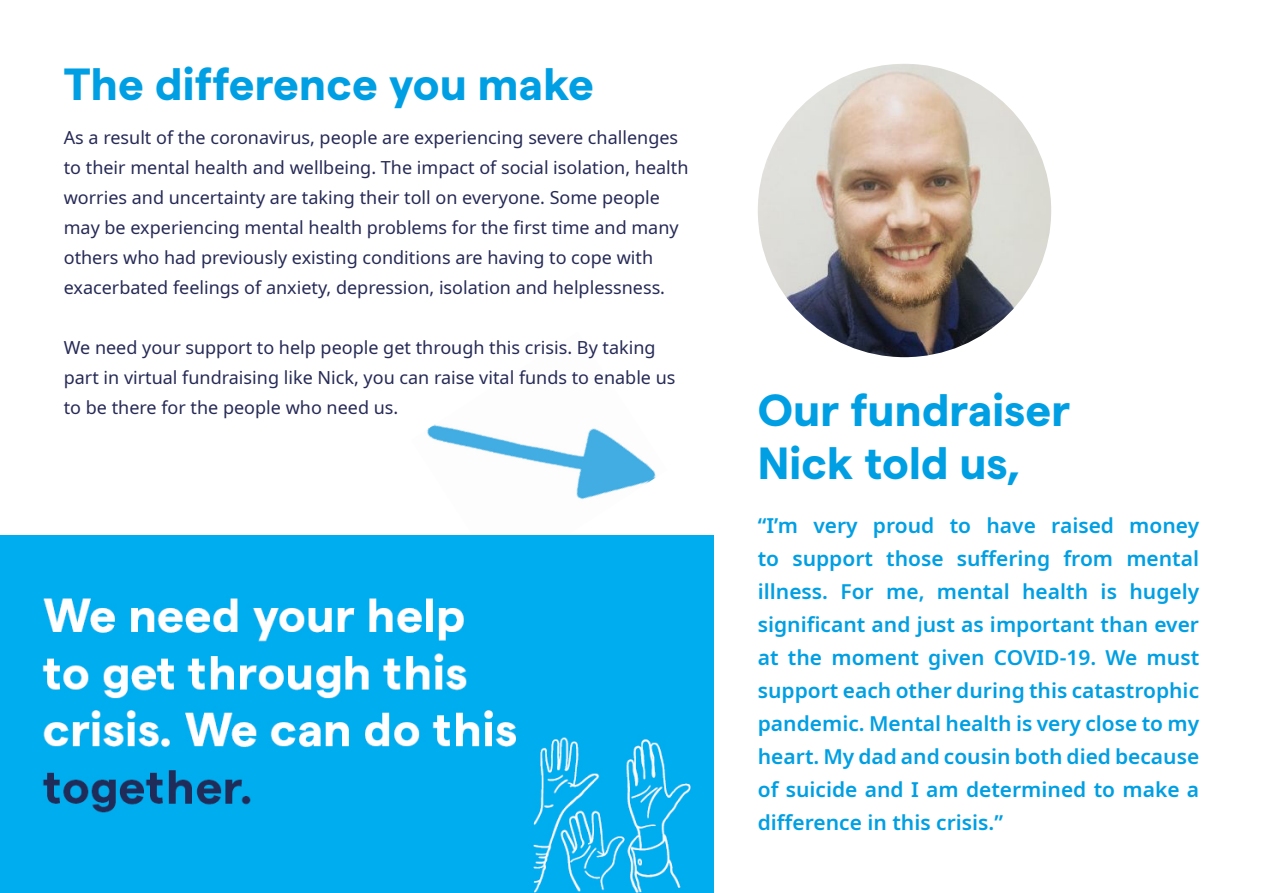
<style>
.page{position:relative;width:1263px;height:893px;background:#fff}
.page>*{position:absolute;margin:0;border:0;box-sizing:border-box;transform-origin:0 0}
.t1{font:700 45px/52.5px "Matter";letter-spacing:.005em;color:#009fe3}
.t2{font:600 21px/33px "Noto Sans";color:#009fe3;text-align:justify}
.t3{font:18px/30px "Noto Sans";color:#262a56}
</style>
<div class="page">
<img style="left:411px;top:424px;width:256px;height:112px">
<img style="left:0;top:536px;width:713px;height:357px">
<img style="left:758px;top:64px;width:293px;height:293px;border-radius:147px">
<h1 class="t1" style="left:64px;top:54px;width:532px">The difference you make</h1>
<p class="t3" style="left:64px;top:123px;width:626px">As a result of the coronavirus, people are experiencing severe challenges to their mental health and wellbeing. The impact of social isolation, health worries and uncertainty are taking their toll on everyone. Some people may be experiencing mental health problems for the first time and many others who had previously existing conditions are having to cope with exacerbated feelings of anxiety, depression, isolation and helplessness.</p>
<p class="t3" style="left:64px;top:333px;width:613px">We need your support to help people get through this crisis. By taking part in virtual fundraising like Nick, you can raise vital funds to enable us to be there for the people who need us.</p>
<h1 class="t1" style="left:758px;top:380px;width:314px">Our fundraiser<br>Nick told us,</h1>
<p class="t2" style="left:758px;top:509px;width:443px">“I’m very proud to have raised money to support those suffering from mental illness. For me, mental health is hugely significant and just as important than ever at the moment given COVID-19. We must support each other during this catastrophic pandemic. Mental health is very close to my heart. My dad and cousin both died because of suicide and I am determined to make a difference in this crisis.”</p>
</div>
